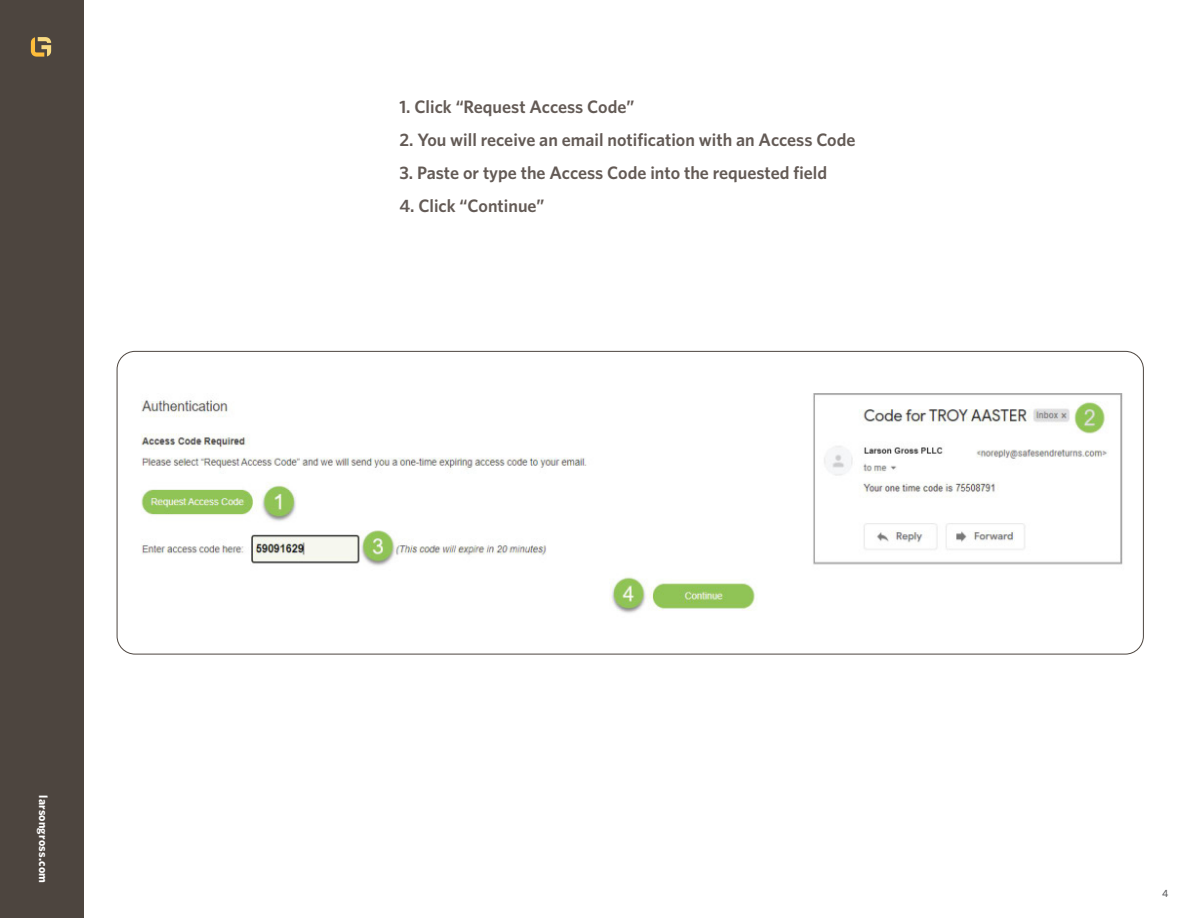
<style>
.page{position:relative;width:1188px;height:918px;background:#fff}
.page>*{position:absolute;margin:0;border:0;box-sizing:border-box;transform-origin:0 0}
.Introduction_Paragraph{font:600 18px "Whitney";color:#635a55}
.t1{font:700 12px "Whitney";letter-spacing:.015em;color:#fff}
.Bullet_List{font:500 10.5px "Whitney";color:#57585a}
</style>
<div class="page">
<div style="left:0;top:0;width:83px;height:918px;background:#4d453f"></div>
<svg style="left:31px;top:37px;width:20px;height:20px"></svg>
<img style="left:141px;top:393px;width:982px;height:220px">
<p class="t1" style="left:51px;top:795px;width:89px;rotate:90deg">larsongross.com</p>
<p class="Introduction_Paragraph" style="left:399px;top:95px;width:237px">1. Click “Request Access Code”</p>
<p class="Introduction_Paragraph" style="left:399px;top:128px;width:458px">2. You will receive an email notification with an Access Code</p>
<p class="Introduction_Paragraph" style="left:399px;top:161px;width:429px">3. Paste or type the Access Code into the requested field</p>
<p class="Introduction_Paragraph" style="left:399px;top:194px;width:147px">4. Click “Continue”</p>
<p class="Bullet_List" style="left:1162px;top:887px;width:8px">4</p>
</div>
